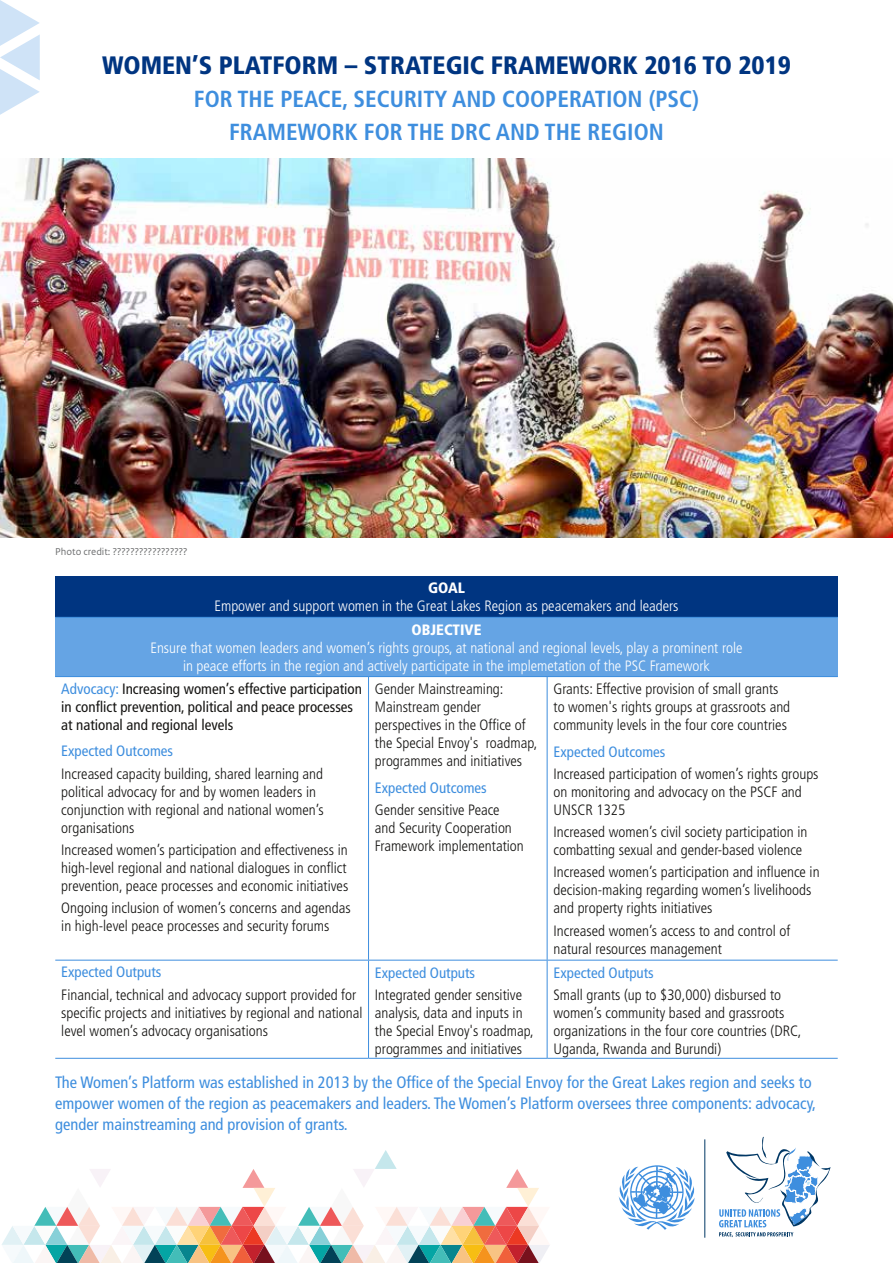
<style>
.page{position:relative;width:893px;height:1263px;background:#fff}
.page>*{position:absolute;margin:0;border:0;box-sizing:border-box;transform-origin:0 0}
.t1{font:900 condensed 25.2px "Frutiger";color:#003581}
.t2{font:700 condensed 23.25px/32.7px "Frutiger";color:#3e8ede;text-align:center}
.t3{font:condensed 16.5px/21px "Frutiger";color:#3e8ede}
.t4{font:300 condensed 15px/18px "Frutiger";color:#151412}
.t5{font:300 condensed 15px/18px "Frutiger";color:#fff;text-align:center}
.t6{font:condensed 15px/18px "Frutiger";color:#151412}
.t7{font:condensed 15px "Frutiger";color:#3e8ede}
.t8{font:900 condensed 15px "Frutiger";color:#fff}
.t9{font:10.5px "Rijksoverheid Sans Text";color:#6e6f70}
.s1{color:#3e8ede}
</style>
<div class="page">
<div style="left:55px;top:576px;width:783px;height:41px;background:#003581"></div>
<div style="left:55px;top:617px;width:783px;height:60px;background:#65a4e4"></div>
<hr style="left:55px;top:617px;width:314px;height:1px;background:#3e8ede">
<hr style="left:369px;top:617px;width:178px;height:1px;background:#3e8ede">
<hr style="left:547px;top:617px;width:291px;height:1px;background:#3e8ede">
<hr style="left:55px;top:676px;width:314px;height:1px;background:#3e8ede">
<hr style="left:369px;top:676px;width:178px;height:1px;background:#3e8ede">
<hr style="left:368px;top:677px;width:1px;height:283px;background:#3e8ede">
<hr style="left:547px;top:676px;width:291px;height:1px;background:#3e8ede">
<hr style="left:547px;top:677px;width:1px;height:283px;background:#3e8ede">
<hr style="left:55px;top:960px;width:314px;height:1px;background:#3e8ede">
<hr style="left:369px;top:960px;width:178px;height:1px;background:#3e8ede">
<hr style="left:368px;top:960px;width:1px;height:98px;background:#3e8ede">
<hr style="left:547px;top:960px;width:291px;height:1px;background:#3e8ede">
<hr style="left:547px;top:960px;width:1px;height:98px;background:#3e8ede">
<hr style="left:55px;top:1058px;width:314px;height:1px;background:#3e8ede">
<hr style="left:369px;top:1058px;width:178px;height:1px;background:#3e8ede">
<hr style="left:547px;top:1058px;width:291px;height:1px;background:#3e8ede">
<svg style="left:2px;top:1150px;width:548px;height:113px"></svg>
<svg style="left:719px;top:1137px;width:111px;height:100px"></svg>
<svg style="left:619px;top:1165px;width:75px;height:65px"></svg>
<hr style="left:705px;top:1139px;width:1px;height:99px;background:#003764">
<svg style="left:0;top:0;width:40px;height:115px"></svg>
<img style="left:0;top:158px;width:893px;height:380px">
<h1 class="t1" style="left:102px;top:50px;width:690px">WOMEN’S PLATFORM – STRATEGIC FRAMEWORK 2016 TO 2019</h1>
<h2 class="t2" style="left:194px;top:83px;width:507px">FOR THE PEACE, SECURITY AND COOPERATION (PSC)<br>FRAMEWORK FOR THE DRC AND THE REGION</h2>
<p class="t9" style="left:55px;top:546px;width:134px">Photo credit: ?????????????????</p>
<p class="t8" style="left:428px;top:579px;width:38px">GOAL</p>
<p class="t5" style="left:214px;top:597px;width:466px">Empower and support women in the Great Lakes Region as peacemakers and leaders</p>
<p class="t8" style="left:411px;top:620px;width:72px">OBJECTIVE</p>
<p class="t5" style="left:150px;top:639px;width:594px">Ensure that women leaders and women’s rights groups, at national and regional levels, play a prominent role in peace efforts in the region and actively participate in the implemetation of the PSC Framework</p>
<p class="t6" style="left:61px;top:680px;width:302px"><span class="s1">Advocacy:</span> Increasing women’s effective participation in conflict prevention, political and peace processes at national and regional levels</p>
<p class="t7" style="left:61px;top:742px;width:113px">Expected Outcomes</p>
<p class="t4" style="left:61px;top:765px;width:264px">Increased capacity building, shared learning and political advocacy for and by women leaders in conjunction with regional and national women’s organisations</p>
<p class="t4" style="left:61px;top:841px;width:289px;text-align:justify">Increased women’s participation and effectiveness in high-level regional and national dialogues in conflict prevention, peace processes and economic initiatives</p>
<p class="t4" style="left:61px;top:899px;width:291px">Ongoing inclusion of women’s concerns and agendas in high-level peace processes and security forums</p>
<p class="t4" style="left:553px;top:680px;width:238px">Grants: Effective provision of small grants to women's rights groups at grassroots and community levels in the four core countries</p>
<p class="t7" style="left:553px;top:743px;width:113px">Expected Outcomes</p>
<p class="t4" style="left:553px;top:765px;width:267px">Increased participation of women’s rights groups on monitoring and advocacy on the PSCF and<br>UNSCR 1325</p>
<p class="t4" style="left:553px;top:823px;width:255px">Increased women’s civil society participation in combatting sexual and gender-based violence</p>
<p class="t4" style="left:553px;top:863px;width:268px">Increased women’s participation and influence in decision-making regarding women’s livelihoods and property rights initiatives</p>
<p class="t4" style="left:553px;top:922px;width:238px">Increased women’s access to and control of natural resources management</p>
<p class="t4" style="left:375px;top:680px;width:164px">Gender Mainstreaming:<br>Mainstream gender perspectives in the Office of the Special Envoy's roadmap, programmes and initiatives</p>
<p class="t7" style="left:375px;top:779px;width:113px">Expected Outcomes</p>
<p class="t4" style="left:375px;top:801px;width:150px">Gender sensitive Peace and Security Cooperation<br>Framework implementation</p>
<p class="t7" style="left:61px;top:963px;width:102px">Expected Outputs</p>
<p class="t4" style="left:61px;top:986px;width:303px">Financial, technical and advocacy support provided for specific projects and initiatives by regional and national level women’s advocacy organisations</p>
<p class="t7" style="left:375px;top:964px;width:102px">Expected Outputs</p>
<p class="t4" style="left:375px;top:986px;width:160px">Integrated gender sensitive analysis, data and inputs in the Special Envoy's roadmap, programmes and initiatives</p>
<p class="t7" style="left:553px;top:964px;width:102px">Expected Outputs</p>
<p class="t4" style="left:553px;top:986px;width:249px">Small grants (up to $30,000) disbursed to women’s community based and grassroots organizations in the four core countries (DRC, Uganda, Rwanda and Burundi)</p>
<p class="t3" style="left:55px;top:1072px;width:762px">The Women’s Platform was established in 2013 by the Office of the Special Envoy for the Great Lakes region and seeks to empower women of the region as peacemakers and leaders. The Women’s Platform oversees three components: advocacy, gender mainstreaming and provision of grants.</p>
</div>
